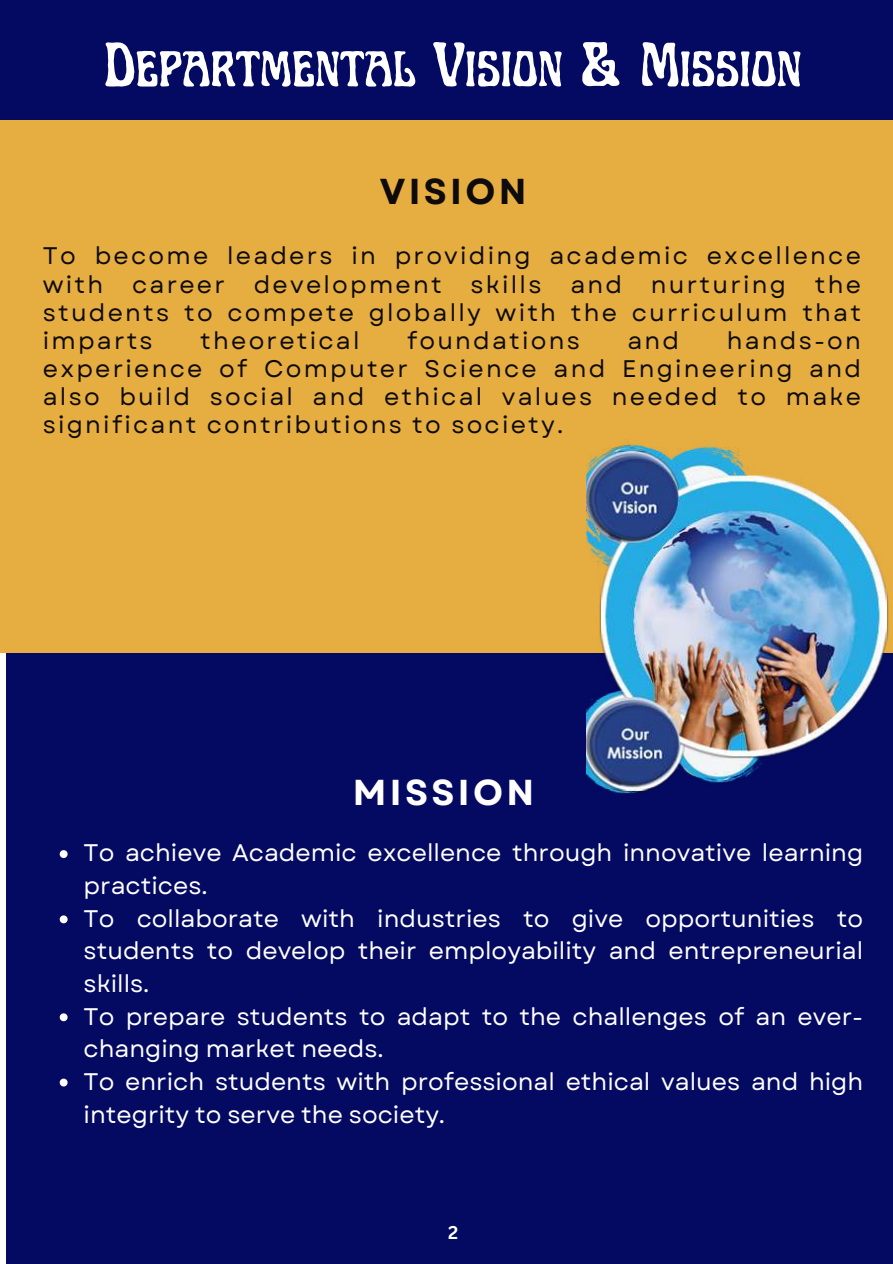
<style>
.page{position:relative;width:893px;height:1264px;background:#fff}
.page>*{position:absolute;margin:0;border:0;box-sizing:border-box;transform-origin:0 0}
.t1{font:63.15px "Art Nuvo";color:#fff}
.t2{font:700 36px "Garet";letter-spacing:.095em;color:#fff}
.t3{font:700 36px "Garet";letter-spacing:.095em;color:#0e0b0c}
.t4{font:24px/32.7px "Garet";color:#fff}
.t5{font:24px/28.2px "Garet";letter-spacing:.095em;color:#0e0b0c;text-align:justify}
.t6{font:700 18px "Canva Sans";color:#fff}
</style>
<div class="page">
<div style="left:0;top:119px;width:892px;height:533px;background:#e6ad41"></div>
<div style="left:6px;top:652px;width:886px;height:611px;background:#040a61"></div>
<div style="left:0;top:0;width:892px;height:119px;background:#040a61"></div>
<img style="left:586px;top:441px;width:306px;height:353px">
<svg style="left:60px;top:850px;width:8px;height:8px"></svg>
<svg style="left:60px;top:915px;width:8px;height:8px"></svg>
<svg style="left:60px;top:1013px;width:8px;height:8px"></svg>
<svg style="left:60px;top:1078px;width:8px;height:8px"></svg>
<h1 class="t1" style="left:104px;top:39px;width:699px">Departmental Vision &amp; Mission</h1>
<h2 class="t3" style="left:379px;top:166px;width:148px">VISION</h2>
<p class="t5" style="left:43px;top:242px;width:819px">To become leaders in providing academic excellence with career development skills and nurturing the students to compete globally with the curriculum that imparts</p>
<p class="t5" style="left:200px;top:326px;width:161px">theoretical</p>
<p class="t5" style="left:407px;top:326px;width:174px">foundations</p>
<p class="t5" style="left:627px;top:326px;width:53px">and</p>
<p class="t5" style="left:43px;top:326px;width:819px;text-indent:683px">hands-on experience of Computer Science and Engineering and also build social and ethical values needed to make significant contributions to society.</p>
<h2 class="t2" style="left:353px;top:766px;width:183px">MISSION</h2>
<p class="t4" style="left:84px;top:836px;width:781px">To achieve Academic excellence through innovative learning practices.<br>To collaborate with industries to give opportunities to students to develop their employability and entrepreneurial skills.<br>To prepare students to adapt to the challenges of an ever&shy;changing market needs.<br>To enrich students with professional ethical values and high integrity to serve the society.</p>
<p class="t6" style="left:448px;top:1219px;width:12px">2</p>
</div>
